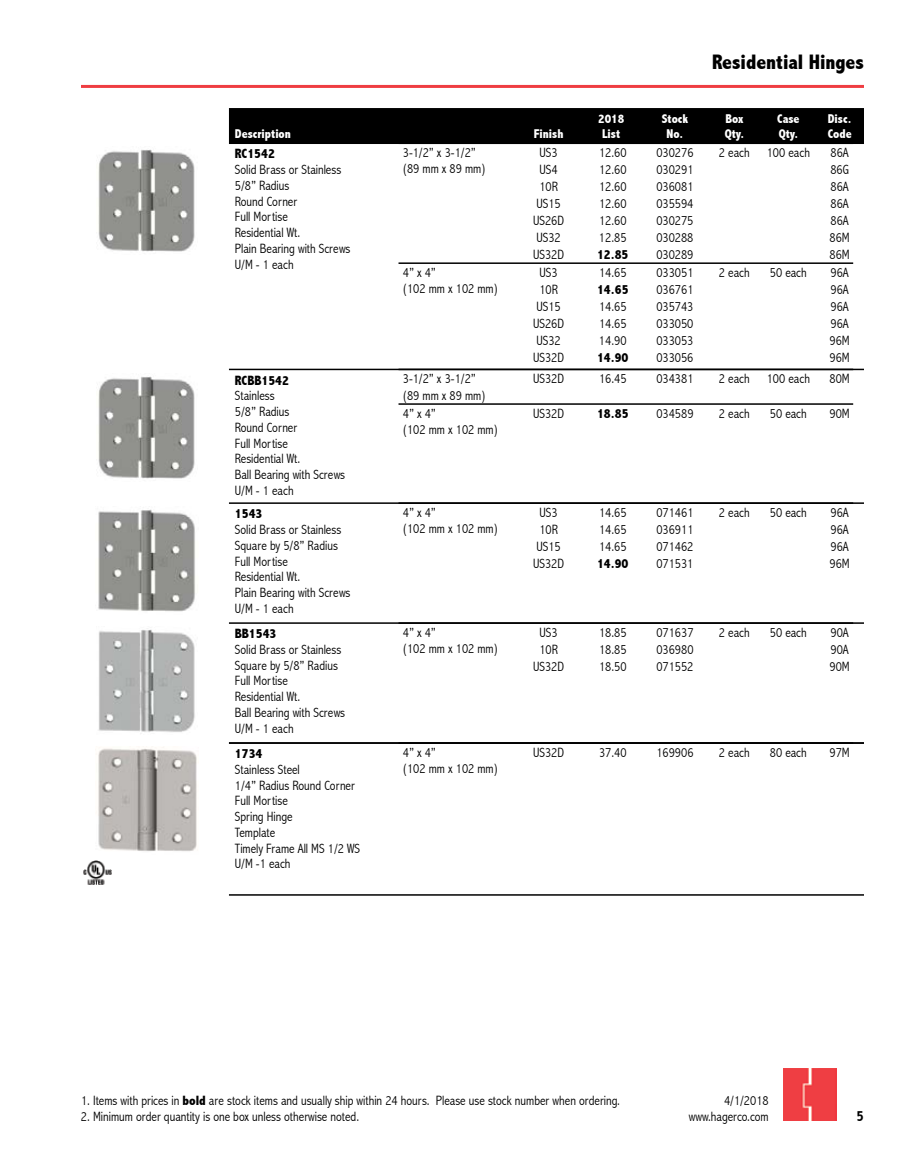
<style>
.page{position:relative;width:918px;height:1175px;background:#fff}
.page>*{position:absolute;margin:0;border:0;box-sizing:border-box;transform-origin:0 0}
.t1{font:800 condensed 21px "Abadi";color:#000}
.t2{font:700 condensed 15px "Abadi";color:#000}
.t3{font:300 condensed 13.5px/15.8px "Abadi";color:#000}
.t4{font:800 condensed 13.5px "Abadi";color:#000}
.t5{font:800 condensed 12.75px/15px "Abadi";color:#fff}
.s1{font-weight:800}
</style>
<div class="page">
<hr style="left:81px;top:85px;width:783px;height:3px;background:#ef3d42">
<img style="left:783px;top:1068px;width:54px;height:52px">
<div style="left:229px;top:108px;width:635px;height:36px;background:#000"></div>
<img style="left:98px;top:149px;width:97px;height:103px">
<hr style="left:399px;top:142px;width:454px;height:2px;background:#000">
<hr style="left:399px;top:262px;width:454px;height:2px;background:#000">
<hr style="left:229px;top:369px;width:635px;height:1px;background:#000">
<img style="left:98px;top:376px;width:97px;height:103px">
<hr style="left:399px;top:403px;width:454px;height:2px;background:#000">
<hr style="left:229px;top:502px;width:635px;height:2px;background:#000">
<img style="left:98px;top:509px;width:97px;height:103px">
<hr style="left:229px;top:622px;width:635px;height:2px;background:#000">
<img style="left:98px;top:628px;width:97px;height:106px">
<hr style="left:229px;top:742px;width:635px;height:1px;background:#000">
<img style="left:98px;top:746px;width:99px;height:106px">
<img style="left:83px;top:860px;width:29px;height:24px">
<hr style="left:229px;top:894px;width:635px;height:1px;background:#000">
<p class="t5" style="left:235px;top:126px;width:58px">Description</p>
<p class="t5" style="left:534px;top:126px;width:31px">Finish</p>
<h1 class="t1" style="left:712px;top:49px;width:153px">Residential Hinges</h1>
<p class="t5" style="left:598px;top:111px;width:28px;text-align:center">2018<br>List</p>
<p class="t5" style="left:662px;top:111px;width:28px;text-align:center">Stock<br>No.</p>
<p class="t5" style="left:725px;top:111px;width:21px">Box<br>Qty.</p>
<p class="t5" style="left:777px;top:111px;width:24px">Case<br>Qty.</p>
<p class="t5" style="left:828px;top:111px;width:25px">Disc.<br>Code</p>
<p class="t4" style="left:235px;top:146px;width:42px">RC1542</p>
<p class="t3" style="left:235px;top:162px;width:117px">Solid Brass or Stainless<br>5/8” Radius<br>Round Corner<br>Full Mortise<br>Residential Wt.<br>Plain Bearing with Screws<br>U/M - 1 each</p>
<p class="t4" style="left:235px;top:372px;width:56px">RCBB1542</p>
<p class="t3" style="left:235px;top:388px;width:112px">Stainless<br>5/8” Radius<br>Round Corner<br>Full Mortise<br>Residential Wt.<br>Ball Bearing with Screws<br>U/M - 1 each</p>
<p class="t4" style="left:235px;top:506px;width:29px">1543</p>
<p class="t3" style="left:235px;top:521px;width:117px">Solid Brass or Stainless<br>Square by 5/8” Radius<br>Full Mortise<br>Residential Wt.<br>Plain Bearing with Screws<br>U/M - 1 each</p>
<p class="t4" style="left:235px;top:626px;width:43px">BB1543</p>
<p class="t3" style="left:235px;top:641px;width:112px">Solid Brass or Stainless<br>Square by 5/8” Radius<br>Full Mortise<br>Residential Wt.<br>Ball Bearing with Screws<br>U/M - 1 each</p>
<p class="t4" style="left:235px;top:745px;width:29px">1734</p>
<p class="t3" style="left:235px;top:761px;width:127px">Stainless Steel<br>1/4” Radius Round Corner<br>Full Mortise<br>Spring Hinge<br>Template<br>Timely Frame All MS 1/2 WS<br>U/M -1 each</p>
<p class="t3" style="left:403px;top:145px;width:84px;line-height:16.2px">3-1/2” x 3-1/2” (89 mm x 89 mm)</p>
<p class="t3" style="left:540px;top:145px;width:20px">US3</p>
<p class="t3" style="left:599px;top:145px;width:29px">12.60</p>
<p class="t3" style="left:656px;top:145px;width:39px">030276</p>
<p class="t3" style="left:719px;top:145px;width:32px">2 each</p>
<p class="t3" style="left:767px;top:145px;width:45px">100 each</p>
<p class="t3" style="left:831px;top:145px;width:20px">86A</p>
<p class="t3" style="left:540px;top:162px;width:20px">US4</p>
<p class="t3" style="left:599px;top:162px;width:29px">12.60</p>
<p class="t3" style="left:656px;top:162px;width:39px">030291</p>
<p class="t3" style="left:830px;top:162px;width:20px">86G</p>
<p class="t3" style="left:539px;top:179px;width:20px">10R</p>
<p class="t3" style="left:599px;top:179px;width:29px">12.60</p>
<p class="t3" style="left:656px;top:179px;width:39px">036081</p>
<p class="t3" style="left:831px;top:179px;width:20px">86A</p>
<p class="t3" style="left:536px;top:195px;width:26px">US15</p>
<p class="t3" style="left:599px;top:195px;width:29px">12.60</p>
<p class="t3" style="left:656px;top:195px;width:39px">035594</p>
<p class="t3" style="left:831px;top:195px;width:20px">86A</p>
<p class="t3" style="left:533px;top:212px;width:32px">US26D</p>
<p class="t3" style="left:599px;top:212px;width:29px">12.60</p>
<p class="t3" style="left:656px;top:212px;width:39px">030275</p>
<p class="t3" style="left:831px;top:212px;width:20px">86A</p>
<p class="t3" style="left:536px;top:229px;width:26px">US32</p>
<p class="t3" style="left:599px;top:229px;width:29px">12.85</p>
<p class="t3" style="left:656px;top:229px;width:39px">030288</p>
<p class="t3" style="left:830px;top:229px;width:22px">86M</p>
<p class="t3" style="left:533px;top:246px;width:32px">US32D</p>
<p class="t4" style="left:597px;top:246px;width:33px">12.85</p>
<p class="t3" style="left:656px;top:246px;width:39px">030289</p>
<p class="t3" style="left:830px;top:246px;width:22px">86M</p>
<p class="t3" style="left:403px;top:264px;width:97px;line-height:16.2px">4” x 4”<br>(102 mm x 102 mm)</p>
<p class="t3" style="left:540px;top:265px;width:20px">US3</p>
<p class="t3" style="left:599px;top:265px;width:29px">14.65</p>
<p class="t3" style="left:656px;top:265px;width:39px">033051</p>
<p class="t3" style="left:719px;top:265px;width:32px">2 each</p>
<p class="t3" style="left:770px;top:265px;width:39px">50 each</p>
<p class="t3" style="left:831px;top:265px;width:20px">96A</p>
<p class="t3" style="left:539px;top:281px;width:20px">10R</p>
<p class="t4" style="left:597px;top:282px;width:33px">14.65</p>
<p class="t3" style="left:656px;top:281px;width:39px">036761</p>
<p class="t3" style="left:831px;top:281px;width:20px">96A</p>
<p class="t3" style="left:536px;top:298px;width:26px">US15</p>
<p class="t3" style="left:599px;top:298px;width:29px">14.65</p>
<p class="t3" style="left:656px;top:298px;width:39px">035743</p>
<p class="t3" style="left:831px;top:298px;width:20px">96A</p>
<p class="t3" style="left:533px;top:315px;width:32px">US26D</p>
<p class="t3" style="left:599px;top:315px;width:29px">14.65</p>
<p class="t3" style="left:656px;top:315px;width:39px">033050</p>
<p class="t3" style="left:831px;top:315px;width:20px">96A</p>
<p class="t3" style="left:536px;top:332px;width:26px">US32</p>
<p class="t3" style="left:599px;top:332px;width:29px">14.90</p>
<p class="t3" style="left:656px;top:332px;width:39px">033053</p>
<p class="t3" style="left:830px;top:332px;width:22px">96M</p>
<p class="t3" style="left:533px;top:349px;width:32px">US32D</p>
<p class="t4" style="left:597px;top:349px;width:33px">14.90</p>
<p class="t3" style="left:656px;top:349px;width:39px">033056</p>
<p class="t3" style="left:830px;top:349px;width:22px">96M</p>
<p class="t3" style="left:403px;top:371px;width:84px;line-height:16.2px">3-1/2” x 3-1/2” (89 mm x 89 mm)</p>
<p class="t3" style="left:533px;top:371px;width:32px">US32D</p>
<p class="t3" style="left:599px;top:371px;width:29px">16.45</p>
<p class="t3" style="left:656px;top:371px;width:39px">034381</p>
<p class="t3" style="left:719px;top:371px;width:32px">2 each</p>
<p class="t3" style="left:767px;top:371px;width:45px">100 each</p>
<p class="t3" style="left:830px;top:371px;width:22px">80M</p>
<p class="t3" style="left:403px;top:405px;width:97px;line-height:16.2px">4” x 4”<br>(102 mm x 102 mm)</p>
<p class="t3" style="left:533px;top:405px;width:32px">US32D</p>
<p class="t4" style="left:597px;top:405px;width:33px">18.85</p>
<p class="t3" style="left:656px;top:405px;width:39px">034589</p>
<p class="t3" style="left:719px;top:405px;width:32px">2 each</p>
<p class="t3" style="left:770px;top:405px;width:39px">50 each</p>
<p class="t3" style="left:830px;top:405px;width:22px">90M</p>
<p class="t3" style="left:403px;top:504px;width:97px;line-height:16.2px">4” x 4”<br>(102 mm x 102 mm)</p>
<p class="t3" style="left:540px;top:504px;width:20px">US3</p>
<p class="t3" style="left:599px;top:504px;width:29px">14.65</p>
<p class="t3" style="left:656px;top:504px;width:39px">071461</p>
<p class="t3" style="left:719px;top:504px;width:32px">2 each</p>
<p class="t3" style="left:770px;top:504px;width:39px">50 each</p>
<p class="t3" style="left:831px;top:504px;width:20px">96A</p>
<p class="t3" style="left:539px;top:521px;width:20px">10R</p>
<p class="t3" style="left:599px;top:521px;width:29px">14.65</p>
<p class="t3" style="left:656px;top:521px;width:39px">036911</p>
<p class="t3" style="left:831px;top:521px;width:20px">96A</p>
<p class="t3" style="left:536px;top:538px;width:26px">US15</p>
<p class="t3" style="left:599px;top:538px;width:29px">14.65</p>
<p class="t3" style="left:656px;top:538px;width:39px">071462</p>
<p class="t3" style="left:831px;top:538px;width:20px">96A</p>
<p class="t3" style="left:533px;top:555px;width:32px">US32D</p>
<p class="t4" style="left:597px;top:555px;width:33px">14.90</p>
<p class="t3" style="left:656px;top:555px;width:39px">071531</p>
<p class="t3" style="left:830px;top:555px;width:22px">96M</p>
<p class="t3" style="left:403px;top:624px;width:97px;line-height:16.2px">4” x 4”<br>(102 mm x 102 mm)</p>
<p class="t3" style="left:540px;top:624px;width:20px">US3</p>
<p class="t3" style="left:599px;top:624px;width:29px">18.85</p>
<p class="t3" style="left:656px;top:624px;width:39px">071637</p>
<p class="t3" style="left:719px;top:624px;width:32px">2 each</p>
<p class="t3" style="left:770px;top:624px;width:39px">50 each</p>
<p class="t3" style="left:831px;top:624px;width:20px">90A</p>
<p class="t3" style="left:539px;top:641px;width:20px">10R</p>
<p class="t3" style="left:599px;top:641px;width:29px">18.85</p>
<p class="t3" style="left:656px;top:641px;width:39px">036980</p>
<p class="t3" style="left:831px;top:641px;width:20px">90A</p>
<p class="t3" style="left:533px;top:658px;width:32px">US32D</p>
<p class="t3" style="left:599px;top:658px;width:29px">18.50</p>
<p class="t3" style="left:656px;top:658px;width:39px">071552</p>
<p class="t3" style="left:830px;top:658px;width:22px">90M</p>
<p class="t3" style="left:403px;top:744px;width:97px;line-height:16.2px">4” x 4”<br>(102 mm x 102 mm)</p>
<p class="t3" style="left:533px;top:744px;width:32px">US32D</p>
<p class="t3" style="left:599px;top:744px;width:29px">37.40</p>
<p class="t3" style="left:656px;top:744px;width:39px">169906</p>
<p class="t3" style="left:719px;top:744px;width:32px">2 each</p>
<p class="t3" style="left:770px;top:744px;width:39px">80 each</p>
<p class="t3" style="left:830px;top:744px;width:22px">97M</p>
<p class="t3" style="left:81px;top:1092px;width:541px">1. Items with prices in <span class="s1">bold</span> are stock items and usually ship within 24 hours. Please use stock number when ordering.</p>
<p class="t3" style="left:81px;top:1108px;width:280px">2. Minimum order quantity is one box unless otherwise noted.</p>
<p class="t3" style="left:689px;top:1092px;width:81px;line-height:16.2px;text-align:right">4/1/2018 www.hagerco.com</p>
<p class="t2" style="left:857px;top:1107px;width:9px">5</p>
</div>
